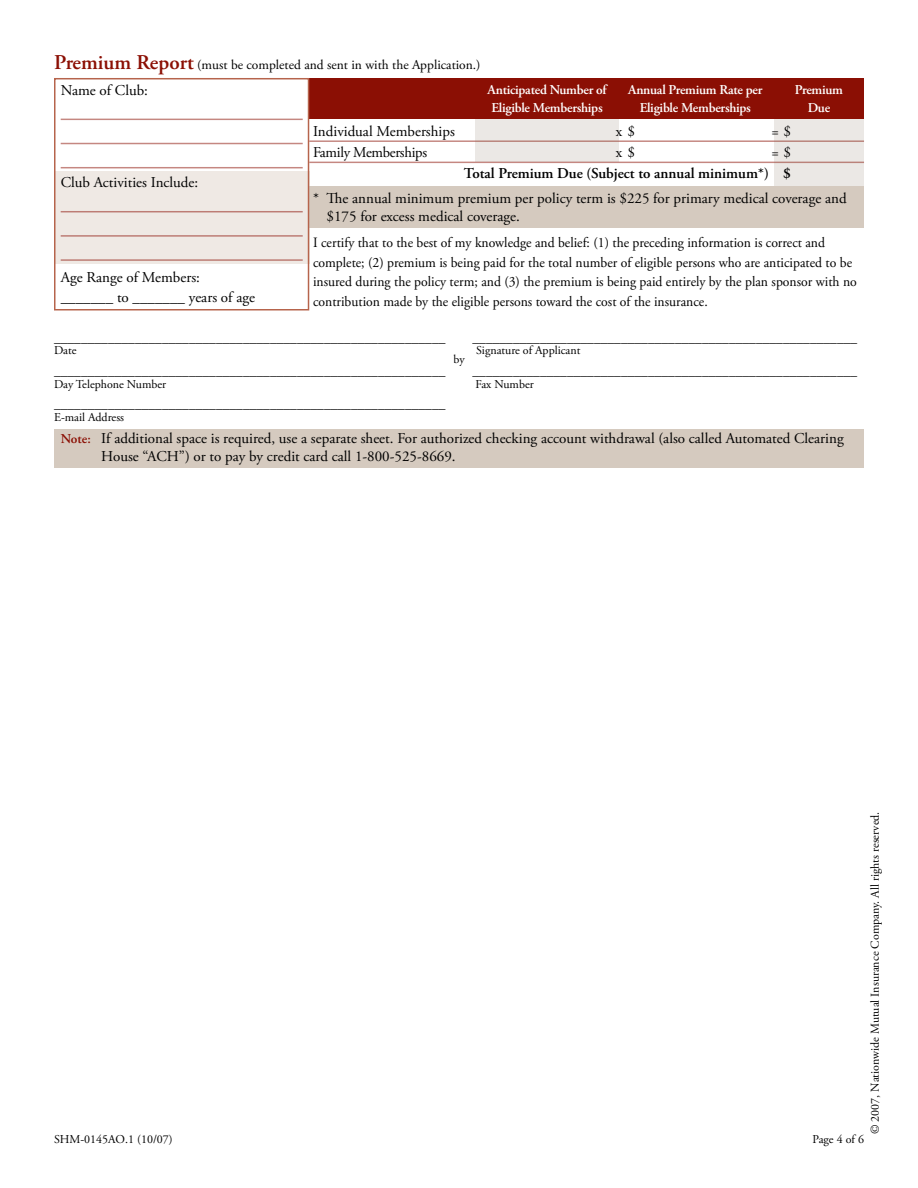
<style>
.page{position:relative;width:918px;height:1188px;background:#fff}
.page>*{position:absolute;margin:0;border:0;box-sizing:border-box;transform-origin:0 0}
.t1{font:15px/18px "Adobe Garamond Pro";color:#000}
.t2{font:600 15px "Adobe Garamond Pro";color:#000}
.t3{font:15px "Adobe Garamond Pro";letter-spacing:-.02em;color:#000}
.t4{font:14.25px/19.5px "Adobe Garamond Pro";color:#000;scale:.96 1}
.t5{font:13.5px "Adobe Garamond Pro";color:#000}
.t6{font:600 13.5px/18px "Adobe Garamond Pro";letter-spacing:-.02em;color:#fff;text-align:center}
.t7{font:12px "Adobe Garamond Pro";color:#000}
.s1{font-weight:600;font-size:21px;color:#8b0f04}
.s2{font-weight:600;font-size:13.5px;color:#8b0f04}
</style>
<div class="page">
<div style="left:54px;top:171px;width:255px;height:93px;background:#efe9e4"></div>
<div style="left:54px;top:429px;width:810px;height:38px;background:#d5cabf"></div>
<hr style="left:309px;top:140px;width:555px;height:2px;background:#8b0f04">
<hr style="left:309px;top:162px;width:555px;height:1px;background:#8b0f04">
<div style="left:476px;top:98px;width:143px;height:64px;background:#ebe8e5"></div>
<div style="left:774px;top:98px;width:90px;height:110px;background:#ebe8e5"></div>
<div style="left:309px;top:186px;width:555px;height:42px;background:#d5cabf"></div>
<div style="left:309px;top:78px;width:555px;height:41px;background:#8b0f04"></div>
<div style="left:54px;top:78px;width:255px;height:232px;border:2px solid #b6644c"></div>
<hr style="left:61px;top:211px;width:242px;height:1px;background:#8b0f04">
<hr style="left:61px;top:259px;width:242px;height:2px;background:#8b0f04">
<hr style="left:61px;top:235px;width:242px;height:2px;background:#8b0f04">
<hr style="left:61px;top:119px;width:242px;height:1px;background:#8b0f04">
<hr style="left:61px;top:167px;width:242px;height:1px;background:#8b0f04">
<hr style="left:61px;top:143px;width:242px;height:1px;background:#8b0f04">
<p class="t5" style="left:54px;top:57px;width:428px"><span class="s1">Premium Report</span> (must be completed and sent in with the Application.)</p>
<p class="t1" style="left:61px;top:82px;width:89px">Name of Club:</p>
<p class="t1" style="left:61px;top:174px;width:139px">Club Activities Include:</p>
<p class="t1" style="left:61px;top:268px;width:196px;line-height:19.5px">Age Range of Members: _______ to _______ years of age</p>
<p class="t6" style="left:488px;top:81px;width:121px;text-align:left">Anticipated Number of<br>Eligible Memberships</p>
<p class="t6" style="left:795px;top:81px;width:48px">Premium<br>Due</p>
<p class="t6" style="left:628px;top:81px;width:136px">Annual Premium Rate per<br>Eligible Memberships</p>
<p class="t1" style="left:313px;top:123px;width:143px">Individual Memberships</p>
<p class="t1" style="left:616px;top:123px;width:20px">x $</p>
<p class="t1" style="left:771px;top:123px;width:21px">= $</p>
<p class="t3" style="left:313px;top:144px;width:116px">Family Memberships</p>
<p class="t1" style="left:616px;top:144px;width:20px">x $</p>
<p class="t1" style="left:771px;top:144px;width:21px">= $</p>
<p class="t2" style="left:464px;top:165px;width:328px">Total Premium Due (Subject to annual minimum*) $</p>
<p class="t1" style="left:327px;top:190px;width:522px;text-indent:-14px">* The annual minimum premium per policy term is $225 for primary medical coverage and $175 for excess medical coverage.</p>
<p class="t4" style="left:313px;top:234px;width:568px">I certify that to the best of my knowledge and belief: (1) the preceding information is correct and complete; (2) premium is being paid for the total number of eligible persons who are anticipated to be insured during the policy term; and (3) the premium is being paid entirely by the plan sponsor with no contribution made by the eligible persons toward the cost of the insurance.</p>
<p class="t5" style="left:54px;top:330px;width:393px">__________________________________________________________</p>
<p class="t5" style="left:472px;top:330px;width:386px">_________________________________________________________</p>
<p class="t5" style="left:54px;top:363px;width:393px">__________________________________________________________</p>
<p class="t5" style="left:472px;top:363px;width:386px">_________________________________________________________</p>
<p class="t5" style="left:54px;top:396px;width:393px">__________________________________________________________</p>
<p class="t7" style="left:54px;top:343px;width:24px">Date</p>
<p class="t7" style="left:476px;top:343px;width:106px">Signature of Applicant</p>
<p class="t7" style="left:476px;top:377px;width:60px">Fax Number</p>
<p class="t7" style="left:54px;top:410px;width:72px">E-mail Address</p>
<p class="t7" style="left:453px;top:352px;width:13px">by</p>
<p class="t7" style="left:54px;top:377px;width:114px">Day Telephone Number</p>
<p class="t1" style="left:101px;top:430px;width:744px;text-indent:-41px"><span class="s2">Note:</span> If additional space is required, use a separate sheet. For authorized checking account withdrawal (also called Automated Clearing<br>House “ACH”) or to pay by credit card call 1-800-525-8669.</p>
<p class="t7" style="left:868px;top:1134px;width:324px;rotate:-90deg">© 2007, Nationwide Mutual Insurance Company. All rights reserved.</p>
<p class="t7" style="left:54px;top:1132px;width:120px">SHM-0145AO.1 (10/07)</p>
<p class="t7" style="left:813px;top:1132px;width:53px">Page 4 of 6</p>
</div>
